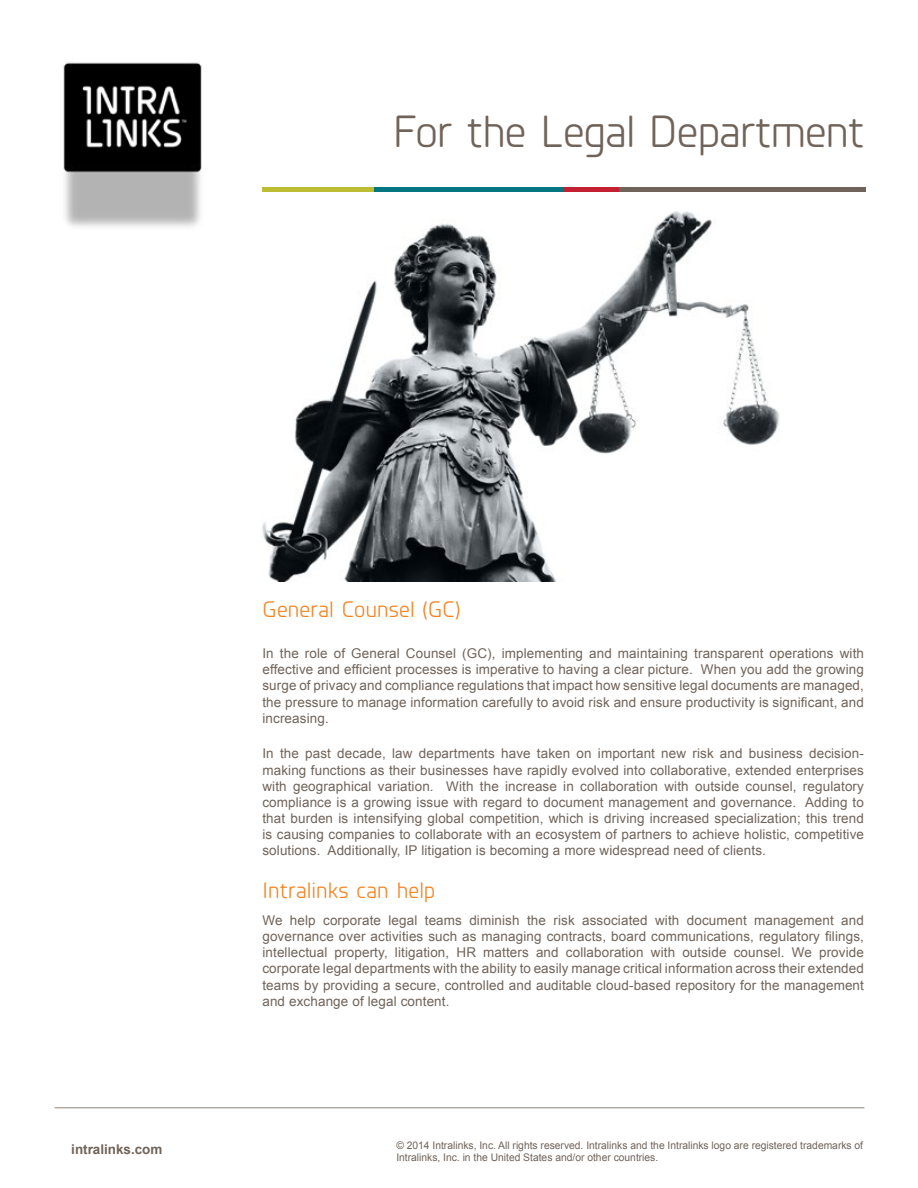
<style>
.page{position:relative;width:918px;height:1188px;background:#fff}
.page>*{position:absolute;margin:0;border:0;box-sizing:border-box;transform-origin:0 0}
.t1{font:45px "Planer";letter-spacing:-.015em;color:#706359}
.t2{font:22.35px "Planer";letter-spacing:.01em;color:#f58220}
.t3{font:13.5px/16.2px "Arial";letter-spacing:.01em;color:#706359;text-align:justify}
.t4{font:700 13.5px "Arial";color:#706359}
.t5{font:10.5px/12.5px "Arial";color:#706359}
</style>
<div class="page">
<img style="left:63px;top:62px;width:139px;height:165px">
<hr style="left:262px;top:188px;width:114px;height:4px;background:#bcbd32">
<hr style="left:375px;top:188px;width:191px;height:4px;background:#047681">
<hr style="left:564px;top:188px;width:56px;height:4px;background:#c32032">
<hr style="left:619px;top:188px;width:247px;height:4px;background:#706359">
<img style="left:262px;top:212px;width:518px;height:369px">
<hr style="left:55px;top:1108px;width:809px;height:1px;background:#8f8279">
<h1 class="t1" style="left:392px;top:102px;width:473px">For the Legal Department</h1>
<h2 class="t2" style="left:262px;top:595px;width:200px">General Counsel (GC)</h2>
<p class="t3" style="left:262px;top:645px;width:603px">In the role of General Counsel (GC), implementing and maintaining transparent operations with effective and efficient processes is imperative to having a clear picture. When you add the growing surge of privacy and compliance regulations that impact how sensitive legal documents are managed, the pressure to manage information carefully to avoid risk and ensure productivity is significant, and increasing.</p>
<p class="t3" style="left:262px;top:746px;width:603px">In the past decade, law departments have taken on important new risk and business decision&shy;making functions as their businesses have rapidly evolved into collaborative, extended enterprises with geographical variation. With the increase in collaboration with outside counsel, regulatory compliance is a growing issue with regard to document management and governance. Adding to that burden is intensifying global competition, which is driving increased specialization; this trend is causing companies to collaborate with an ecosystem of partners to achieve holistic, competitive solutions. Additionally, IP litigation is becoming a more widespread need of clients.</p>
<h2 class="t2" style="left:262px;top:876px;width:174px">Intralinks can help</h2>
<p class="t3" style="left:262px;top:912px;width:603px">We help corporate legal teams diminish the risk associated with document management and governance over activities such as managing contracts, board communications, regulatory filings, intellectual property, litigation, HR matters and collaboration with outside counsel. We provide corporate legal departments with the ability to easily manage critical information across their extended teams by providing a secure, controlled and auditable cloud-based repository for the management and exchange of legal content.</p>
<p class="t4" style="left:71px;top:1140px;width:93px">intralinks.com</p>
<p class="t5" style="left:396px;top:1139px;width:468px">© 2014 Intralinks, Inc. All rights reserved. Intralinks and the Intralinks logo are registered trademarks of<br>Intralinks, Inc. in the United States and/or other countries.</p>
</div>
